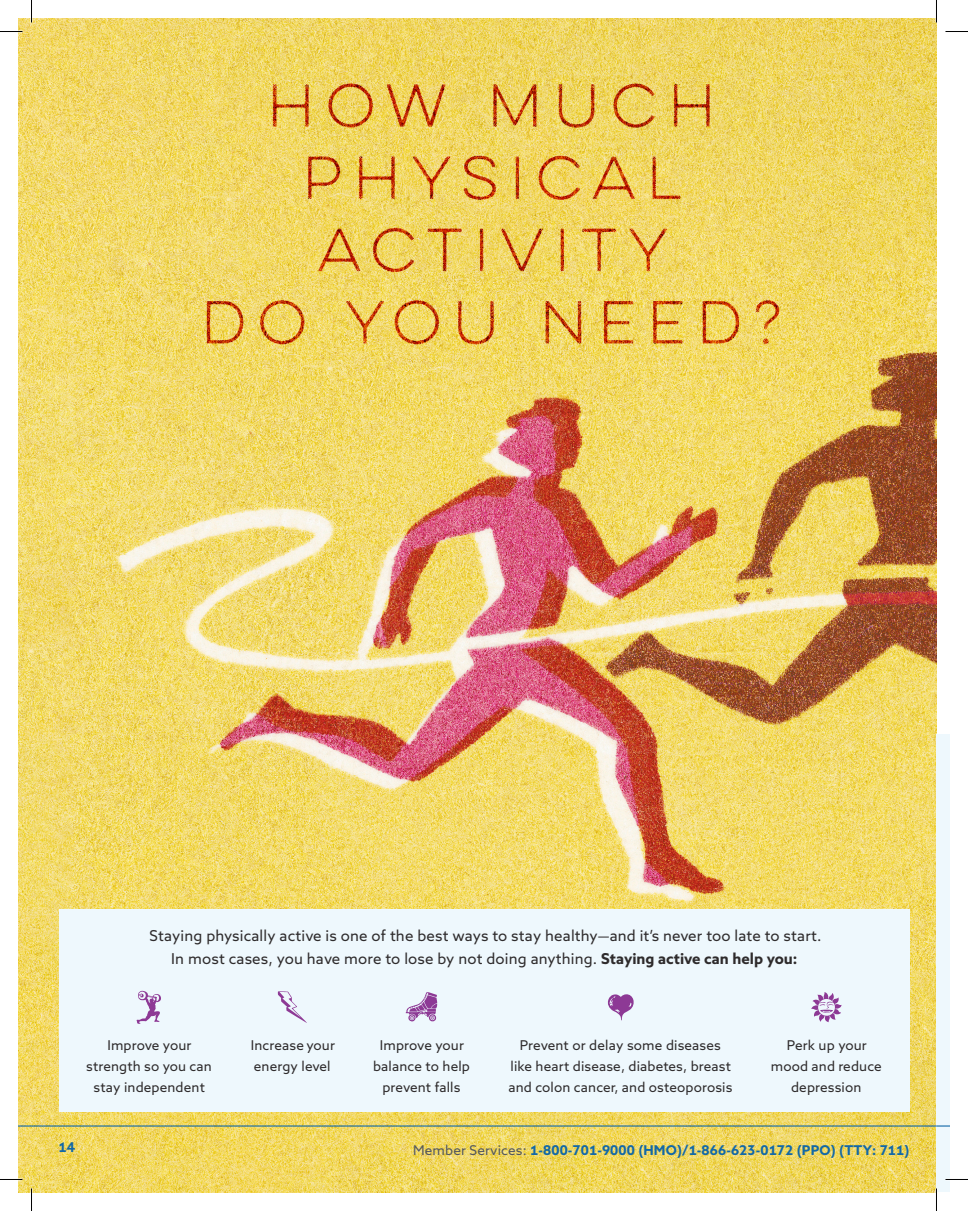
<style>
.page{position:relative;width:968px;height:1211px;background:#fff}
.page>*{position:absolute;margin:0;border:0;box-sizing:border-box;transform-origin:0 0}
.Body{font:15px/22.5px "Point 32 Health Sans";letter-spacing:.01em;color:#2e2b2c;text-align:center}
.Body__Sidebar{font:13.5px/21px "Point 32 Health Sans";letter-spacing:.01em;color:#2e2b2c;text-align:center}
.t1{font:700 13.5px "Point 32 Health Sans";letter-spacing:.01em;color:#1268a7}
.s1{font-weight:700}
.s2{font-weight:400;color:#52575f}
</style>
<div class="page">
<img style="left:18px;top:18px;width:918px;height:1174px">
<div style="left:58px;top:909px;width:851px;height:203px;background:#eef8fd"></div>
<div style="left:936px;top:734px;width:14px;height:457px;background:#eef8fd"></div>
<svg style="left:137px;top:990px;width:24px;height:34px"></svg>
<svg style="left:278px;top:991px;width:29px;height:32px"></svg>
<svg style="left:406px;top:992px;width:31px;height:30px"></svg>
<svg style="left:607px;top:994px;width:27px;height:26px"></svg>
<svg style="left:811px;top:992px;width:30px;height:30px"></svg>
<hr style="left:18px;top:1125px;width:918px;height:1px;background:#1268a7">
<svg style="left:936px;top:1125px;width:14px;height:1px"></svg>
<hr style="left:0;top:1178px;width:22px;height:2px;background:#fff">
<hr style="left:945px;top:1178px;width:23px;height:2px;background:#fff">
<hr style="left:935px;top:0;width:2px;height:22px;background:#fff">
<hr style="left:935px;top:1188px;width:2px;height:22px;background:#fff">
<svg style="left:0;top:31px;width:22px;height:1px"></svg>
<svg style="left:945px;top:31px;width:23px;height:1px"></svg>
<svg style="left:0;top:1179px;width:22px;height:1px"></svg>
<svg style="left:945px;top:1179px;width:23px;height:1px"></svg>
<svg style="left:31px;top:0;width:1px;height:22px"></svg>
<svg style="left:31px;top:1188px;width:1px;height:22px"></svg>
<svg style="left:936px;top:0;width:1px;height:22px"></svg>
<svg style="left:936px;top:1188px;width:1px;height:22px"></svg>
<p class="Body" style="left:149px;top:924px;width:673px">Staying physically active is one of the best ways to stay healthy—and it’s never too late to start.<br>In most cases, you have more to lose by not doing anything. <span class="s1">Staying active can help you:</span></p>
<p class="Body__Sidebar" style="left:86px;top:1034px;width:127px">Improve your strength so you can stay independent</p>
<p class="Body__Sidebar" style="left:251px;top:1034px;width:86px;text-align:left">Increase your energy level</p>
<p class="Body__Sidebar" style="left:373px;top:1034px;width:98px">Improve your balance to help prevent falls</p>
<p class="Body__Sidebar" style="left:508px;top:1034px;width:225px">Prevent or delay some diseases like heart disease, diabetes, breast and colon cancer, and osteoporosis</p>
<p class="Body__Sidebar" style="left:771px;top:1034px;width:112px">Perk up your mood and reduce depression</p>
<p class="t1" style="left:58px;top:1138px;width:18px">14</p>
<p class="t1" style="left:413px;top:1141px;width:498px"><span class="s2">Member Services:</span> 1-800-701-9000 (HMO)/1-866-623-0172 (PPO) (TTY: 711)</p>
</div>
